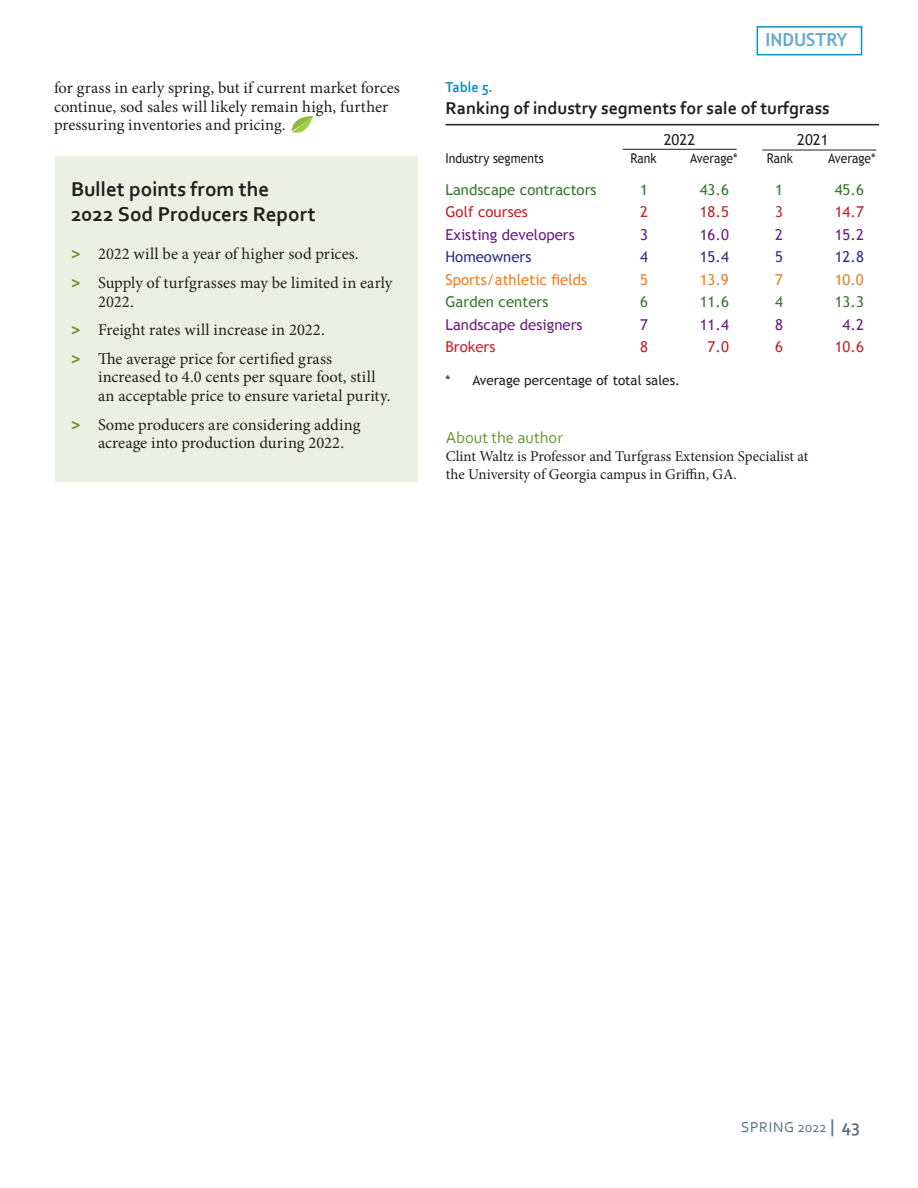
<style>
.page{position:relative;width:918px;height:1188px;background:#fff}
.page>*{position:absolute;margin:0;border:0;box-sizing:border-box;transform-origin:0 0}
.t1{font:700 21px "Corbel";color:#231f20}
.t2{font:700 18px "Corbel";color:#231f20}
.t3{font:700 18px "Trebuchet MS";color:#67a9d1}
.t4{font:16.5px/18.8px "Minion Pro";letter-spacing:.005em;color:#231f20}
.t5{font:16.5px "Corbel";color:#6e942f}
.t6{font:15px/18px "Minion Pro";color:#231f20}
.t7{font:15px "Trebuchet MS";color:#6b1f7e}
.t8{font:15px "Trebuchet MS";color:#357b2b}
.t9{font:15px "Trebuchet MS";color:#c0262d}
.t10{font:15px "Trebuchet MS";color:#f27e22}
.t11{font:15px "Trebuchet MS";color:#2a328c}
.t12{font:15px "Corbel";letter-spacing:.04em;color:#5a727e}
.t13{font:15px "Trebuchet MS";color:#231f20}
.t14{font:700 15px "Corbel";color:#108fc1;scale:.95 1}
.t15{font:13.5px "Trebuchet MS";color:#231f20;scale:.9 1}
.t16{font:13.5px "Trebuchet MS";color:#231f20}
.s1{font-family:"Corbel";font-weight:700;font-size:18px;color:#6e942f}
.s2{font-weight:700;font-size:18px}
</style>
<div class="page">
<div style="left:55px;top:156px;width:363px;height:326px;background:#ecf0e2"></div>
<div style="left:757px;top:26px;width:105px;height:29px;background:#fff;border:2px solid #108fc1"></div>
<hr style="left:446px;top:124px;width:433px;height:1px;background:#231f20">
<hr style="left:623px;top:149px;width:114px;height:1px;background:#231f20">
<hr style="left:762px;top:150px;width:114px;height:1px;background:#231f20">
<svg style="left:292px;top:116px;width:21px;height:17px"></svg>
<p class="t4" style="left:54px;top:78px;width:347px">for grass in early spring, but if current market forces continue, sod sales will likely remain high, further pressuring inventories and pricing.</p>
<p class="t1" style="left:71px;top:176px;width:200px">Bullet points from the</p>
<p class="t1" style="left:71px;top:201px;width:246px">2022 Sod Producers Report</p>
<p class="t4" style="left:71px;top:245px;width:289px"><span class="s1">&gt;</span> 2022 will be a year of higher sod prices.</p>
<p class="t4" style="left:98px;top:273px;width:296px;text-indent:-27px"><span class="s1">&gt;</span> Supply of turfgrasses may be limited in early<br>2022.</p>
<p class="t4" style="left:71px;top:321px;width:255px"><span class="s1">&gt;</span> Freight rates will increase in 2022.</p>
<p class="t4" style="left:98px;top:349px;width:294px;text-indent:-27px"><span class="s1">&gt;</span> The average price for certified grass increased to 4.0 cents per square foot, still an acceptable price to ensure varietal purity.</p>
<p class="t4" style="left:98px;top:415px;width:264px;text-indent:-27px"><span class="s1">&gt;</span> Some producers are considering adding acreage into production during 2022.</p>
<p class="t3" style="left:766px;top:28px;width:83px">INDUSTRY</p>
<p class="t14" style="left:446px;top:78px;width:51px">Table 5.</p>
<p class="t2" style="left:446px;top:97px;width:386px">Ranking of industry segments for sale of turfgrass</p>
<p class="t13" style="left:664px;top:131px;width:33px">2022</p>
<p class="t13" style="left:797px;top:131px;width:33px">2021</p>
<p class="t15" style="left:446px;top:151px;width:111px">Industry segments</p>
<p class="t15" style="left:630px;top:151px;width:31px">Rank</p>
<p class="t15" style="left:690px;top:151px;width:54px">Average*</p>
<p class="t15" style="left:767px;top:151px;width:31px">Rank</p>
<p class="t15" style="left:828px;top:151px;width:54px">Average*</p>
<p class="t8" style="left:446px;top:181px;width:153px">Landscape contractors</p>
<p class="t8" style="left:640px;top:181px;width:9px">1</p>
<p class="t8" style="left:700px;top:181px;width:31px">43.6</p>
<p class="t8" style="left:775px;top:181px;width:9px">1</p>
<p class="t8" style="left:835px;top:181px;width:31px">45.6</p>
<p class="t9" style="left:446px;top:203px;width:84px">Golf courses</p>
<p class="t9" style="left:640px;top:203px;width:9px">2</p>
<p class="t9" style="left:700px;top:203px;width:31px">18.5</p>
<p class="t9" style="left:775px;top:203px;width:9px">3</p>
<p class="t9" style="left:835px;top:203px;width:31px">14.7</p>
<p class="t7" style="left:446px;top:226px;width:131px">Existing developers</p>
<p class="t7" style="left:640px;top:226px;width:9px">3</p>
<p class="t7" style="left:700px;top:226px;width:31px">16.0</p>
<p class="t7" style="left:775px;top:226px;width:9px">2</p>
<p class="t7" style="left:835px;top:226px;width:31px">15.2</p>
<p class="t11" style="left:446px;top:248px;width:87px">Homeowners</p>
<p class="t11" style="left:640px;top:248px;width:9px">4</p>
<p class="t11" style="left:700px;top:248px;width:31px">15.4</p>
<p class="t11" style="left:775px;top:248px;width:9px">5</p>
<p class="t11" style="left:835px;top:248px;width:31px">12.8</p>
<p class="t10" style="left:446px;top:271px;width:143px">Sports/athletic fields</p>
<p class="t10" style="left:640px;top:271px;width:9px">5</p>
<p class="t10" style="left:700px;top:271px;width:31px">13.9</p>
<p class="t10" style="left:775px;top:271px;width:9px">7</p>
<p class="t10" style="left:835px;top:271px;width:31px">10.0</p>
<p class="t8" style="left:446px;top:293px;width:104px">Garden centers</p>
<p class="t8" style="left:640px;top:293px;width:9px">6</p>
<p class="t8" style="left:700px;top:293px;width:31px">11.6</p>
<p class="t8" style="left:775px;top:293px;width:9px">4</p>
<p class="t8" style="left:835px;top:293px;width:31px">13.3</p>
<p class="t7" style="left:446px;top:316px;width:139px">Landscape designers</p>
<p class="t7" style="left:640px;top:316px;width:9px">7</p>
<p class="t7" style="left:700px;top:316px;width:31px">11.4</p>
<p class="t7" style="left:775px;top:316px;width:9px">8</p>
<p class="t7" style="left:843px;top:316px;width:23px">4.2</p>
<p class="t9" style="left:446px;top:338px;width:52px">Brokers</p>
<p class="t9" style="left:640px;top:338px;width:9px">8</p>
<p class="t9" style="left:708px;top:338px;width:23px">7.0</p>
<p class="t9" style="left:775px;top:338px;width:9px">6</p>
<p class="t9" style="left:835px;top:338px;width:31px">10.6</p>
<p class="t16" style="left:446px;top:372px;width:236px">* Average percentage of total sales.</p>
<p class="t5" style="left:446px;top:427px;width:119px">About the author</p>
<p class="t6" style="left:446px;top:447px;width:364px">Clint Waltz is Professor and Turfgrass Extension Specialist at the University of Georgia campus in Griffin, GA.</p>
<p class="t12" style="left:741px;top:1118px;width:120px">SPRING 2022 <span class="s2">| 43</span></p>
</div>
